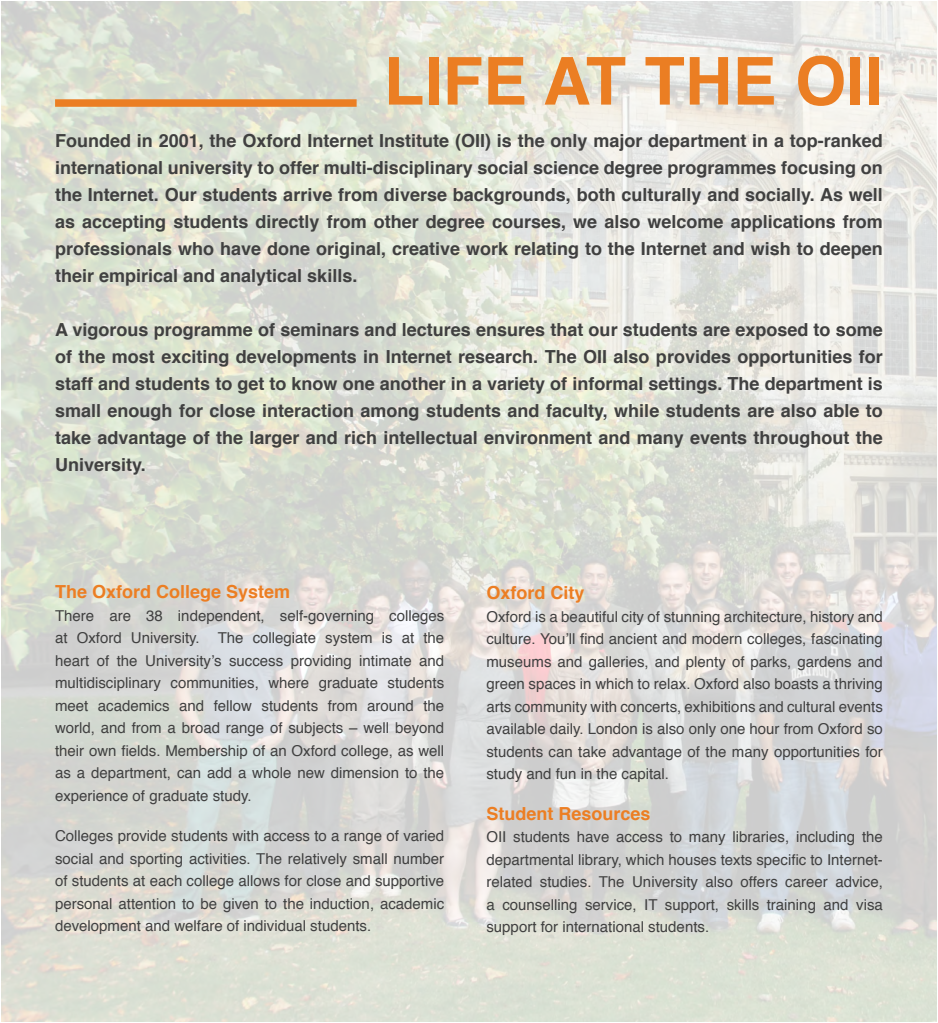
<style>
.page{position:relative;width:938px;height:1023px;background:#fff}
.page>*{position:absolute;margin:0;border:0;box-sizing:border-box;transform-origin:0 0}
.t1{font:700 66px "Helvetica";color:#eb7e23}
.t2{font:700 18px/27px "Helvetica";color:#404040;text-align:justify}
.t3{font:700 18px "Helvetica";color:#ec7e23}
.t4{font:15px/22.5px "Helvetica";color:#404040;text-align:justify}
</style>
<div class="page">
<img style="left:1px;top:1px;width:935px;height:1021px">
<div style="left:55px;top:99px;width:301px;height:8px;background:#eb7e23"></div>
<p class="t1" style="left:384px;top:28px;width:500px">LIFE AT THE OII</p>
<p class="t2" style="left:55px;top:128px;width:829px">Founded in 2001, the Oxford Internet Institute (OII) is the only major department in a top-ranked international university to offer multi-disciplinary social science degree programmes focusing on the Internet. Our students arrive from diverse backgrounds, both culturally and socially. As well as accepting students directly from other degree courses, we also welcome applications from professionals who have done original, creative work relating to the Internet and wish to deepen their empirical and analytical skills.</p>
<p class="t2" style="left:55px;top:317px;width:829px">A vigorous programme of seminars and lectures ensures that our students are exposed to some of the most exciting developments in Internet research. The OII also provides opportunities for staff and students to get to know one another in a variety of informal settings. The department is small enough for close interaction among students and faculty, while students are also able to take advantage of the larger and rich intellectual environment and many events throughout the University.</p>
<p class="t3" style="left:55px;top:577px;width:237px">The Oxford College System</p>
<p class="t4" style="left:55px;top:604px;width:391px">There are 38 independent, self-governing colleges at Oxford University. The collegiate system is at the heart of the University’s success providing intimate and multidisciplinary communities, where graduate students meet academics and fellow students from around the world, and from a broad range of subjects – well beyond their own fields. Membership of an Oxford college, as well as a department, can add a whole new dimension to the experience of graduate study.</p>
<p class="t4" style="left:55px;top:825px;width:391px">Colleges provide students with access to a range of varied social and sporting activities. The relatively small number of students at each college allows for close and supportive personal attention to be given to the induction, academic development and welfare of individual students.</p>
<p class="t3" style="left:486px;top:578px;width:100px">Oxford City</p>
<p class="t4" style="left:486px;top:605px;width:398px">Oxford is a beautiful city of stunning architecture, history and culture. You’ll find ancient and modern colleges, fascinating museums and galleries, and plenty of parks, gardens and green spaces in which to relax. Oxford also boasts a thriving arts community with concerts, exhibitions and cultural events available daily. London is also only one hour from Oxford so students can take advantage of the many opportunities for study and fun in the capital.</p>
<p class="t3" style="left:486px;top:799px;width:166px">Student Resources</p>
<p class="t4" style="left:486px;top:826px;width:398px">OII students have access to many libraries, including the departmental library, which houses texts specific to Internet&shy;related studies. The University also offers career advice, a counselling service, IT support, skills training and visa support for international students.</p>
</div>
